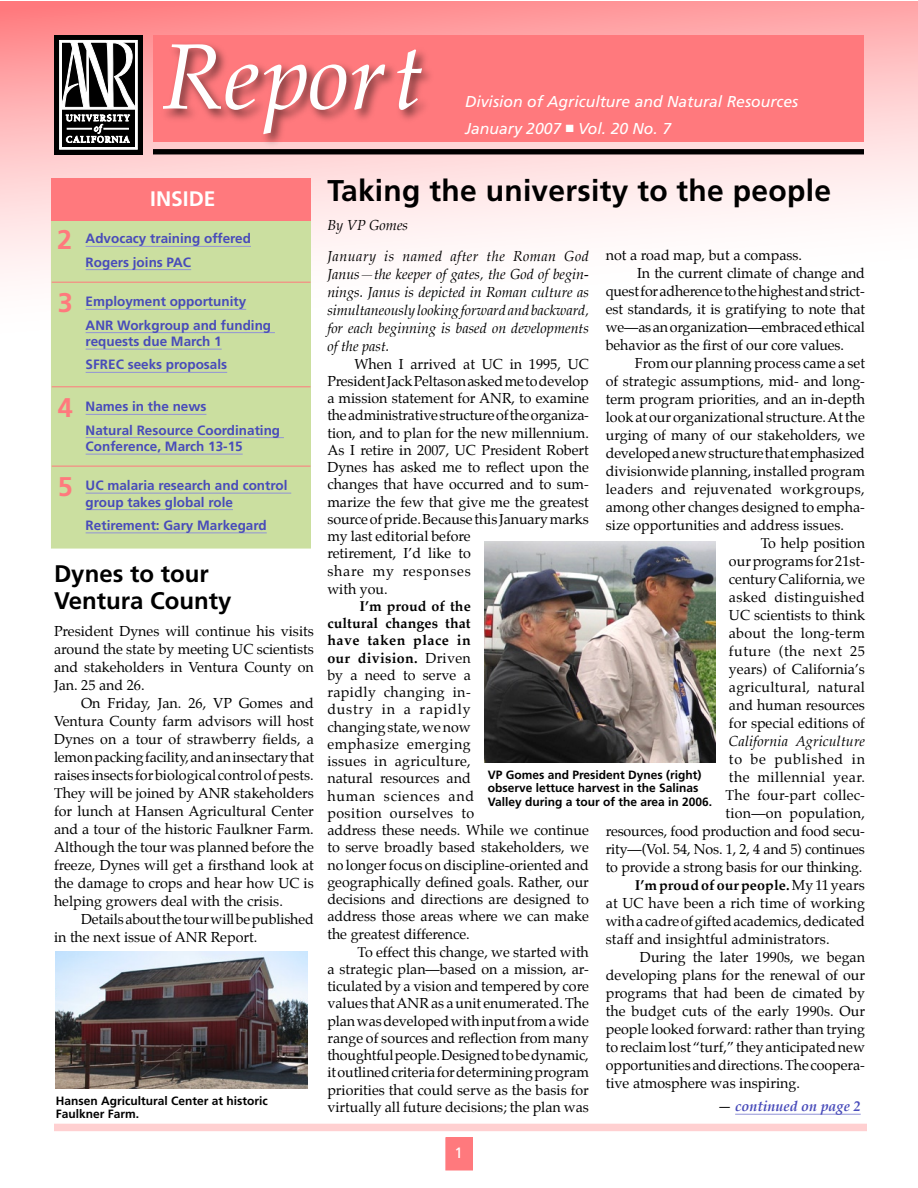
<style>
.page{position:relative;width:918px;height:1188px;background:#fff}
.page>*{position:absolute;margin:0;border:0;box-sizing:border-box;transform-origin:0 0}
.t1{font:italic 93px "Palatino";color:#fff}
.Hed18{font:700 30px "Frutiger";letter-spacing:.01em;color:#000}
.t2{font:700 27px "Frutiger";color:#ff797d}
.Hed16{font:700 24px/27px "Frutiger";color:#000}
.t3{font:700 21px "Frutiger";color:#fff}
.t4{font:italic 15.75px "Frutiger";color:#fff}
.t5{font:15px "Frutiger";color:#fff}
.BodyTXT2{font:14.25px/18px "Palatino";color:#000;text-align:justify}
.BodyTXT1{font:italic 14.25px/18px "Palatino";color:#000;text-align:justify}
.BodyTXT1-2{font:14.25px/18px "Palatino";color:#000;text-align:justify}
.t6{font:italic 700 14.25px "Palatino";color:#484bba}
.t7{font:700 13.5px/16.5px "Frutiger";color:#484bba}
.t8{font:700 12px/13.5px "Frutiger";color:#000}
.s1{font-weight:700}
.s2{font-style:italic}
.s3{color:#000}
</style>
<div class="page">
<div style="left:446px;top:1138px;width:26px;height:32px;background:#ff797d"></div>
<div style="left:446px;top:1137px;width:27px;height:33px;border:1px solid #ff797d"></div>
<div style="left:54px;top:1124px;width:813px;height:7px;background:#ffd0d1"></div>
<svg style="left:0;top:2px;width:918px;height:291px"></svg>
<div style="left:153px;top:35px;width:711px;height:107px;background:#ff797d"></div>
<div style="left:160px;top:39px;width:276px;height:110px;background:#000;opacity:.55"></div>
<div style="left:54px;top:35px;width:89px;height:120px;background:#000"></div>
<svg style="left:59px;top:40px;width:78px;height:109px"></svg>
<div style="left:153px;top:149px;width:711px;height:5px;background:#000"></div>
<div style="left:51px;top:221px;width:259px;height:327px;background:#cbdfa0"></div>
<div style="left:51px;top:220px;width:260px;height:328px;border:1px solid #cbdfa0"></div>
<div style="left:51px;top:178px;width:259px;height:43px;background:#ff797d"></div>
<hr style="left:86px;top:246px;width:165px;height:1px;background:#9193d6">
<hr style="left:86px;top:269px;width:105px;height:1px;background:#9193d6">
<hr style="left:86px;top:309px;width:160px;height:1px;background:#9193d6">
<hr style="left:86px;top:332px;width:189px;height:1px;background:#9193d6">
<hr style="left:86px;top:349px;width:136px;height:1px;background:#9193d6">
<hr style="left:86px;top:372px;width:141px;height:1px;background:#9193d6">
<hr style="left:86px;top:414px;width:120px;height:1px;background:#9193d6">
<hr style="left:86px;top:437px;width:198px;height:1px;background:#9193d6">
<hr style="left:86px;top:454px;width:157px;height:1px;background:#9193d6">
<hr style="left:86px;top:493px;width:205px;height:1px;background:#9193d6">
<hr style="left:86px;top:509px;width:147px;height:1px;background:#9193d6">
<hr style="left:86px;top:533px;width:181px;height:1px;background:#9193d6">
<hr style="left:52px;top:282px;width:258px;height:1px;background:#ff797d">
<hr style="left:52px;top:386px;width:259px;height:1px;background:#ff797d">
<hr style="left:735px;top:1114px;width:126px;height:1px;background:#9193d6">
<hr style="left:52px;top:466px;width:259px;height:1px;background:#ff797d">
<img style="left:56px;top:952px;width:251px;height:136px">
<img style="left:484px;top:542px;width:232px;height:221px">
<p class="t1" style="left:162px;top:3px;width:263px">Report</p>
<p class="t4" style="left:465px;top:92px;width:335px">Division of Agriculture and Natural Resources</p>
<p class="t4" style="left:465px;top:119px;width:208px">January 2007 ■ Vol. 20 No. 7</p>
<p class="t2" style="left:57px;top:224px;width:17px">2</p>
<p class="t2" style="left:58px;top:287px;width:17px">3</p>
<p class="t2" style="left:58px;top:391px;width:17px">4</p>
<p class="t2" style="left:58px;top:471px;width:17px">5</p>
<p class="t3" style="left:150px;top:187px;width:67px">INSIDE</p>
<p class="t7" style="left:86px;top:230px;width:167px">Advocacy training offered</p>
<p class="t7" style="left:86px;top:254px;width:107px">Rogers joins PAC</p>
<p class="t7" style="left:86px;top:293px;width:162px">Employment opportunity</p>
<p class="t7" style="left:86px;top:317px;width:187px">ANR Workgroup and funding requests due March 1</p>
<p class="t7" style="left:86px;top:356px;width:143px">SFREC seeks proposals</p>
<p class="t7" style="left:86px;top:398px;width:122px">Names in the news</p>
<p class="t7" style="left:86px;top:422px;width:196px">Natural Resource Coordinating<br>Conference, March 13-15</p>
<p class="t7" style="left:86px;top:477px;width:203px">UC malaria research and control group takes global role</p>
<p class="t7" style="left:86px;top:517px;width:183px">Retirement: Gary Markegard</p>
<p class="Hed16" style="left:54px;top:560px;width:179px">Dynes to tour<br>Ventura County</p>
<p class="BodyTXT1-2" style="left:54px;top:622px;width:261px">President Dynes will continue his visits around the state by meeting UC scientists and stakeholders in Ventura County on Jan. 25 and 26.</p>
<p class="BodyTXT2" style="left:54px;top:694px;width:262px;text-indent:27px">On Friday, Jan. 26, VP Gomes and Ventura County farm advisors will host Dynes on a tour of strawberry fields, a lemon packing facility, and an insectary that raises insects for biological control of pests.<br>They will be joined by ANR stakeholders for lunch at Hansen Agricultural Center and a tour of the historic Faulkner Farm.<br>Although the tour was planned before the freeze, Dynes will get a firsthand look at the damage to crops and hear how UC is helping growers deal with the crisis.</p>
<p class="BodyTXT2" style="left:54px;top:910px;width:261px;text-indent:27px">Details about the tour will be published in the next issue of ANR Report.</p>
<p class="t8" style="left:56px;top:1093px;width:214px">Hansen Agricultural Center at historic<br>Faulkner Farm.</p>
<p class="Hed18" style="left:327px;top:172px;width:505px">Taking the university to the people</p>
<p class="BodyTXT1" style="left:327px;top:216px;width:82px">By VP Gomes</p>
<p class="BodyTXT1" style="left:327px;top:248px;width:263px">January is named after the Roman God Janus—the keeper of gates, the God of begin&shy;nings. Janus is depicted in Roman culture as simultaneously looking forward and backward, for each beginning is based on developments of the past.</p>
<p class="BodyTXT2" style="left:327px;top:355px;width:263px;line-height:17.2px;text-align:left;text-indent:27px">When I arrived at UC in 1995, UC President Jack Peltason asked me to develop a mission statement for ANR, to examine the administrative structure of the organiza&shy;tion, and to plan for the new millennium.<br>As I retire in 2007, UC President Robert Dynes has asked me to reflect upon the changes that have occurred and to sum&shy;marize the few that give me the greatest source of pride. Because this January marks my last editorial before<br>retirement, I’d like to<br>share my responses<br>with you.</p>
<p class="BodyTXT2" style="left:327px;top:597px;width:263px;line-height:17.2px;text-align:left;text-indent:32px"><span class="s1">I’m proud of the<br>cultural changes that<br>have taken place in<br>our division.</span> Driven<br>by a need to serve a<br>rapidly changing in-<br>dustry in a rapidly<br>changing state, we now<br>emphasize emerging<br>issues in agriculture,<br>natural resources and<br>human sciences and<br>position ourselves to<br>address these needs. While we continue to serve broadly based stakeholders, we no longer focus on discipline-oriented and geographically defined goals. Rather, our decisions and directions are designed to address those areas where we can make the greatest difference.</p>
<p class="BodyTXT2" style="left:327px;top:943px;width:263px;line-height:17.2px;text-indent:30px">To effect this change, we started with a strategic plan—based on a mission, ar&shy;ticulated by a vision and tempered by core values that ANR as a unit enumerated. The plan was developed with input from a wide range of sources and reflection from many thoughtful people. Designed to be dynamic, it outlined criteria for determining program priorities that could serve as the basis for virtually all future decisions; the plan was</p>
<p class="BodyTXT2" style="left:606px;top:246px;width:198px">not a road map, but a compass.</p>
<p class="BodyTXT2" style="left:606px;top:264px;width:261px;text-indent:31px">In the current climate of change and quest for adherence to the highest and strict&shy;est standards, it is gratifying to note that we—as an organization—embraced ethical behavior as the first of our core values.</p>
<p class="BodyTXT2" style="left:606px;top:354px;width:261px;text-indent:29px">From our planning process came a set of strategic assumptions, mid- and long&shy;term program priorities, and an in-depth look at our organizational structure. At the urging of many of our stakeholders, we developed a new structure that emphasized divisionwide planning, installed program leaders and rejuvenated workgroups, among other changes designed to empha&shy;size opportunities and address issues.</p>
<p class="BodyTXT2" style="left:606px;top:534px;width:261px;text-align:right">To help position<br>our programs for 21st-<br>century California, we<br>asked distinguished<br>UC scientists to think<br>about the long-term<br>future (the next 25<br>years) of California’s<br>agricultural, natural<br>and human resources<br>for special editions of<br><span class="s2">California Agriculture<br></span>to be published in<br>the millennial year.<br>The four-part collec-<br>tion—on population,<br>resources, food production and food secu&shy;rity—(Vol. 54, Nos. 1, 2, 4 and 5) continues to provide a strong basis for our thinking.</p>
<p class="BodyTXT2" style="left:606px;top:876px;width:261px;text-indent:29px"><span class="s1">I’m proud of our people.</span> My 11 years at UC have been a rich time of working with a cadre of gifted academics, dedicated staff and insightful administrators.</p>
<p class="BodyTXT2" style="left:606px;top:948px;width:261px;text-indent:34px">During the later 1990s, we began developing plans for the renewal of our programs that had been de cimated by the budget cuts of the early 1990s. Our people looked forward: rather than trying to reclaim lost “turf,” they anticipated new opportunities and directions. The coopera&shy;tive atmosphere was inspiring.</p>
<p class="t8" style="left:488px;top:768px;width:215px">VP Gomes and President Dynes (right) observe lettuce harvest in the Salinas</p>
<p class="t8" style="left:488px;top:795px;width:226px">Valley during a tour of the area in 2006.</p>
<p class="t6" style="left:717px;top:1095px;width:145px"><span class="s3">—</span> continued on page 2</p>
<p class="t5" style="left:454px;top:1144px;width:10px">1</p>
</div>
